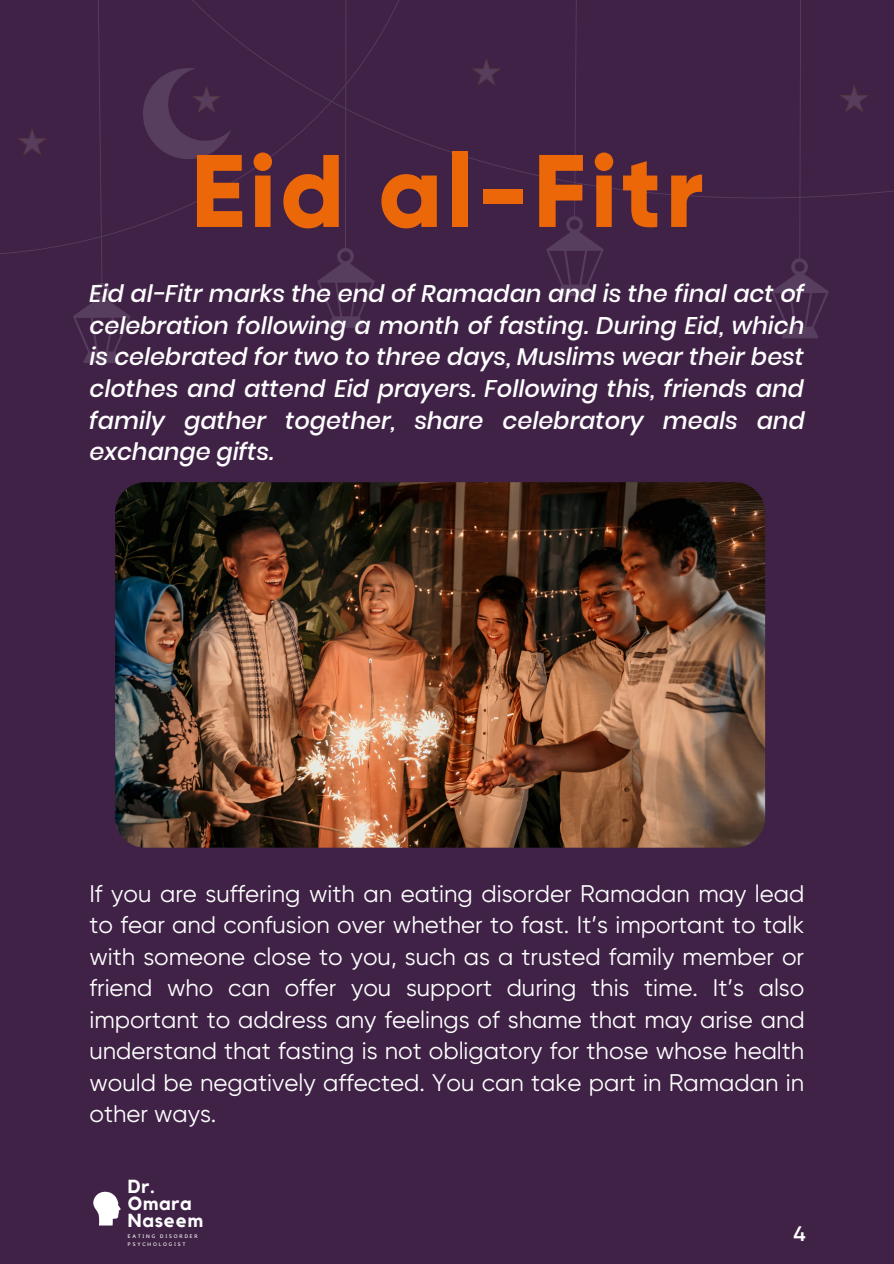
<style>
.page{position:relative;width:894px;height:1264px;background:#fff}
.page>*{position:absolute;margin:0;border:0;box-sizing:border-box;transform-origin:0 0}
.t1{font:800 102.75px "Gilroy";letter-spacing:.04em;color:#ec6707}
.t2{font:24px/31.5px "Gilroy";color:#fff;text-align:justify}
.t3{font:italic 500 24px/31.5px "Poppins";color:#fff;text-align:justify}
.t4{font:600 21px "Gilroy";color:#fff}
.t5{font:700 18.9px/17.1px "Kollektif";letter-spacing:.04em;color:#fff}
.t6{font:4.95px/7.5px "Kollektif";letter-spacing:.365em;color:#fff}
</style>
<div class="page">
<div style="left:0;top:0;width:893px;height:1263px;background:#402247"></div>
<svg style="left:93px;top:1191px;width:27px;height:34px"></svg>
<svg style="left:175px;top:0;width:718px;height:251px"></svg>
<svg style="left:771px;top:0;width:57px;height:338px"></svg>
<svg style="left:546px;top:0;width:57px;height:296px"></svg>
<svg style="left:317px;top:0;width:57px;height:328px"></svg>
<svg style="left:73px;top:0;width:57px;height:363px"></svg>
<svg style="left:143px;top:67px;width:88px;height:98px"></svg>
<svg style="left:18px;top:129px;width:28px;height:26px"></svg>
<svg style="left:470px;top:58px;width:32px;height:29px"></svg>
<svg style="left:837px;top:85px;width:33px;height:29px"></svg>
<img style="left:115px;top:482px;width:649px;height:365px">
<h1 class="t1" style="left:191px;top:129px;width:514px">Eid al-Fitr</h1>
<p class="t3" style="left:89px;top:278px;width:716px">Eid al-Fitr marks the end of Ramadan and is the final act of celebration following a month of fasting. During Eid, which is celebrated for two to three days, Muslims wear their best clothes and attend Eid prayers. Following this, friends and family gather together, share celebratory meals and exchange gifts.</p>
<p class="t2" style="left:89px;top:877px;width:716px">If you are suffering with an eating disorder Ramadan may lead to fear and confusion over whether to fast. It’s important to talk with someone close to you, such as a trusted family member or friend who can offer you support during this time. It’s also important to address any feelings of shame that may arise and understand that fasting is not obligatory for those whose health would be negatively affected. You can take part in Ramadan in other ways.</p>
<p class="t5" style="left:128px;top:1178px;width:77px">Dr.<br>Omara<br>Naseem</p>
<p class="t6" style="left:128px;top:1232px;width:71px">EATING DISORDER<br>PSYCHOLOGIST</p>
<p class="t4" style="left:793px;top:1221px;width:14px">4</p>
</div>
